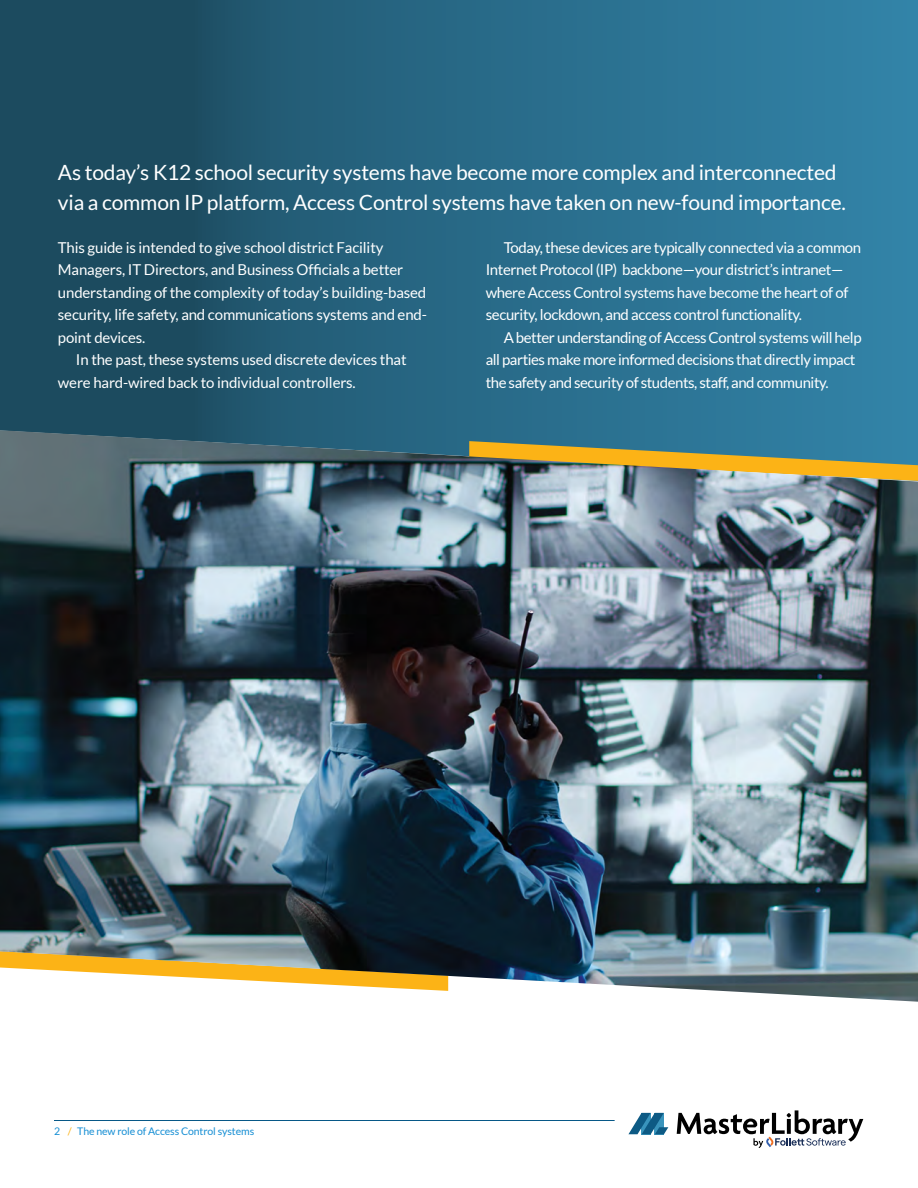
<style>
.page{position:relative;width:918px;height:1188px;background:#fff}
.page>*{position:absolute;margin:0;border:0;box-sizing:border-box;transform-origin:0 0}
.t1{font:21px/30px "Lato";letter-spacing:-.01em;color:#fff}
.t2{font:15px/22.5px "Lato";letter-spacing:-.025em;color:#fff}
.t3{font:10.5px "Lato";letter-spacing:-.01em;color:#158ed4}
.s1{color:#fcb316}
</style>
<div class="page">
<svg style="left:0;top:0;width:918px;height:430px;background:#266582"></svg>
<img style="left:0;top:430px;width:918px;height:572px">
<hr style="left:54px;top:1120px;width:561px;height:1px;background:#075887">
<svg style="left:628px;top:1113px;width:40px;height:21px"></svg>
<svg style="left:677px;top:1110px;width:186px;height:38px"></svg>
<h1 class="t1" style="left:58px;top:157px;width:789px">As today’s K12 school security systems have become more complex and interconnected via a common IP platform, Access Control systems have taken on new-found importance.</h1>
<p class="t2" style="left:58px;top:236px;width:371px">This guide is intended to give school district Facility Managers, IT Directors, and Business Officials a better understanding of the complexity of today’s building-based security, life safety, and communications systems and end&shy;point devices.</p>
<p class="t2" style="left:58px;top:348px;width:350px;text-indent:18px">In the past, these systems used discrete devices that were hard-wired back to individual controllers.</p>
<p class="t2" style="left:486px;top:236px;width:377px;text-indent:18px">Today, these devices are typically connected via a common Internet Protocol (IP) backbone—your district’s intranet— where Access Control systems have become the heart of of security, lockdown, and access control functionality.</p>
<p class="t2" style="left:486px;top:326px;width:377px;text-indent:18px">A better understanding of Access Control systems will help all parties make more informed decisions that directly impact the safety and security of students, staff, and community.</p>
<p class="t3" style="left:54px;top:1125px;width:202px">2 <span class="s1">/</span> The new role of Access Control systems</p>
</div>
